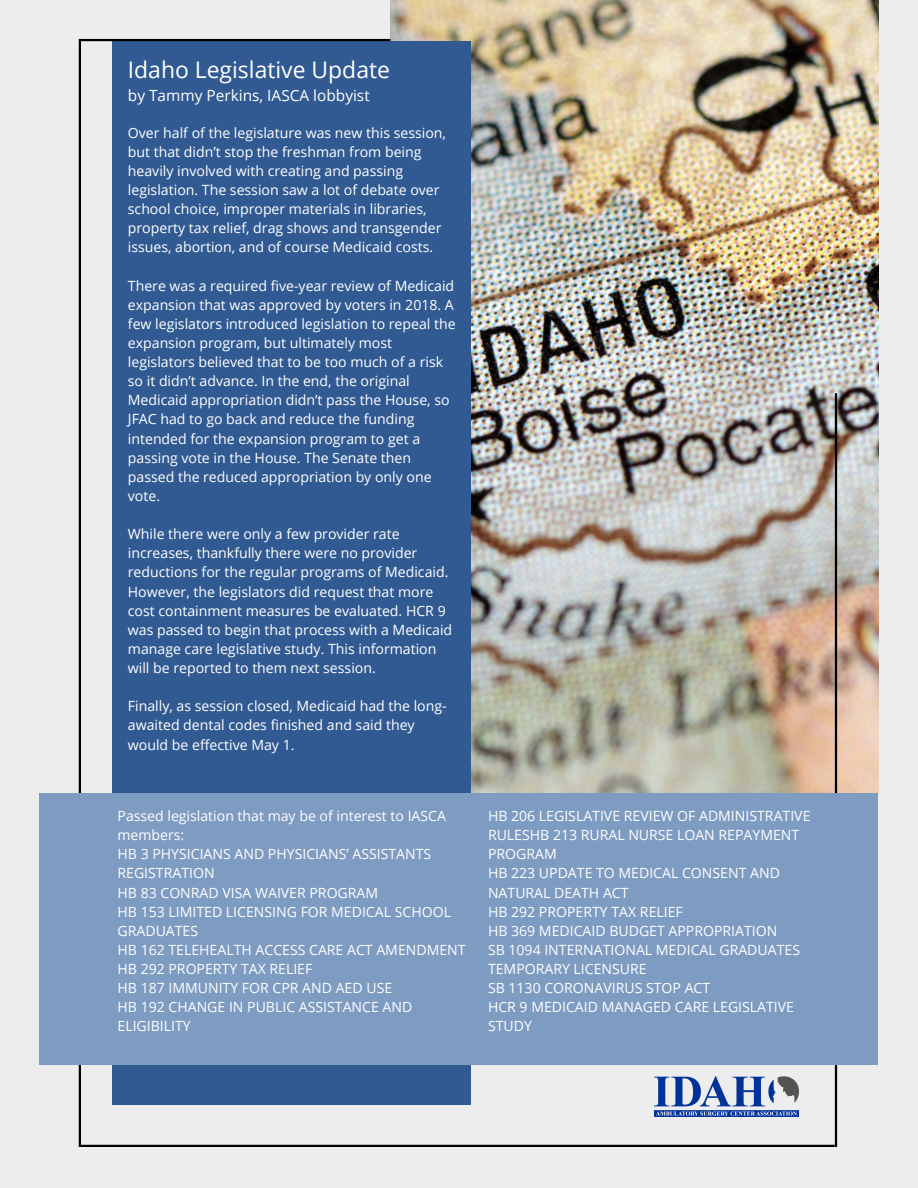
<style>
.page{position:relative;width:918px;height:1188px;background:#ededed}
.page>*{position:absolute;margin:0;border:0;box-sizing:border-box;transform-origin:0 0}
.t1{font:22.95px "Open Sans";color:#fff}
.t2{font:15.45px "Open Sans";color:#fff}
.t3{font:14.1px/19.2px "Open Sans";color:#fff}
</style>
<div class="page">
<img style="left:390px;top:0;width:488px;height:793px">
<hr style="left:79px;top:41px;width:2px;height:1106px;background:#000">
<div style="left:112px;top:41px;width:359px;height:1063px;background:#315a92"></div>
<hr style="left:79px;top:39px;width:311px;height:2px;background:#000">
<hr style="left:81px;top:1145px;width:754px;height:2px;background:#000">
<img style="left:655px;top:1076px;width:144px;height:41px">
<hr style="left:835px;top:393px;width:2px;height:754px;background:#000">
<div style="left:39px;top:793px;width:839px;height:272px;background:#7e9bc2"></div>
<h1 class="t1" style="left:128px;top:54px;width:264px">Idaho Legislative Update</h1>
<p class="t2" style="left:128px;top:84px;width:243px">by Tammy Perkins, IASCA lobbyist</p>
<p class="t3" style="left:128px;top:122px;width:320px">Over half of the legislature was new this session, but that didn’t stop the freshman from being heavily involved with creating and passing legislation. The session saw a lot of debate over school choice, improper materials in libraries, property tax relief, drag shows and transgender issues, abortion, and of course Medicaid costs.</p>
<p class="t3" style="left:128px;top:275px;width:329px">There was a required five-year review of Medicaid expansion that was approved by voters in 2018. A few legislators introduced legislation to repeal the expansion program, but ultimately most legislators believed that to be too much of a risk so it didn’t advance. In the end, the original Medicaid appropriation didn’t pass the House, so JFAC had to go back and reduce the funding intended for the expansion program to get a passing vote in the House. The Senate then passed the reduced appropriation by only one vote.</p>
<p class="t3" style="left:128px;top:524px;width:326px">While there were only a few provider rate increases, thankfully there were no provider reductions for the regular programs of Medicaid.<br>However, the legislators did request that more cost containment measures be evaluated. HCR 9 was passed to begin that process with a Medicaid manage care legislative study. This information will be reported to them next session.</p>
<p class="t3" style="left:128px;top:696px;width:320px">Finally, as session closed, Medicaid had the long&shy;awaited dental codes finished and said they would be effective May 1.</p>
<p class="t3" style="left:118px;top:806px;width:350px">Passed legislation that may be of interest to IASCA members:<br>HB 3 PHYSICIANS AND PHYSICIANS’ ASSISTANTS<br>REGISTRATION<br>HB 83 CONRAD VISA WAIVER PROGRAM<br>HB 153 LIMITED LICENSING FOR MEDICAL SCHOOL<br>GRADUATES<br>HB 162 TELEHEALTH ACCESS CARE ACT AMENDMENT<br>HB 292 PROPERTY TAX RELIEF<br>HB 187 IMMUNITY FOR CPR AND AED USE<br>HB 192 CHANGE IN PUBLIC ASSISTANCE AND<br>ELIGIBILITY</p>
<p class="t3" style="left:488px;top:806px;width:324px">HB 206 LEGISLATIVE REVIEW OF ADMINISTRATIVE<br>RULESHB 213 RURAL NURSE LOAN REPAYMENT<br>PROGRAM<br>HB 223 UPDATE TO MEDICAL CONSENT AND<br>NATURAL DEATH ACT<br>HB 292 PROPERTY TAX RELIEF<br>HB 369 MEDICAID BUDGET APPROPRIATION<br>SB 1094 INTERNATIONAL MEDICAL GRADUATES<br>TEMPORARY LICENSURE<br>SB 1130 CORONAVIRUS STOP ACT<br>HCR 9 MEDICAID MANAGED CARE LEGISLATIVE<br>STUDY</p>
</div>
